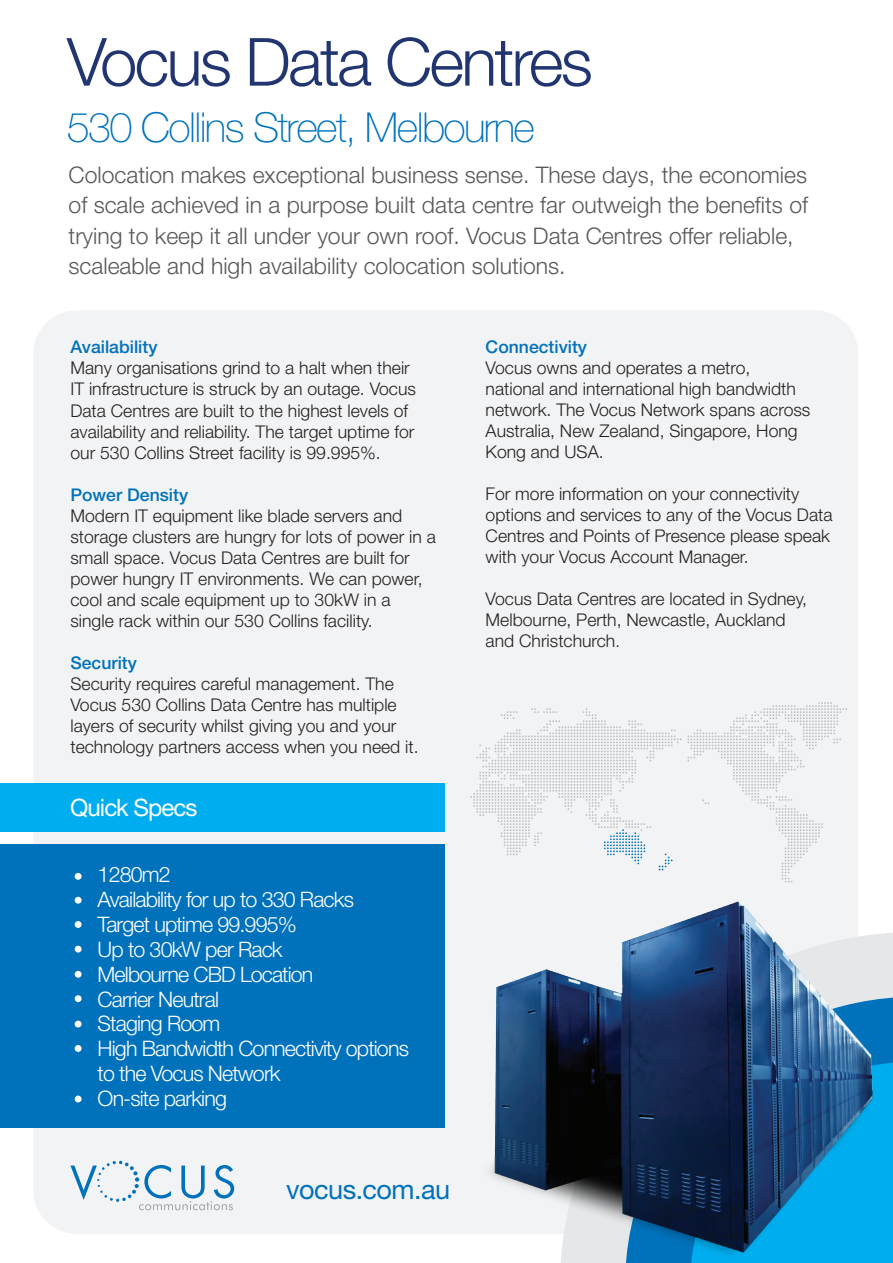
<style>
.page{position:relative;width:893px;height:1263px;background:#fff}
.page>*{position:absolute;margin:0;border:0;box-sizing:border-box;transform-origin:0 0}
.t1{font:300 66.45px "Helvetica Neue LT Std";letter-spacing:-.04em;color:#213570}
.t2{font:100 41.25px "Helvetica Neue LT Std";letter-spacing:-.04em;color:#0072bc}
.t3{font:27px "Helvetica Neue LT Std";letter-spacing:-.02em;color:#0072bc}
.t4{font:24px "Helvetica Neue LT Std";letter-spacing:-.04em;color:#fff}
.t5{font:300 22.8px/30.5px "Helvetica Neue LT Std";color:#57585a}
.t6{font:300 21.3px/24.9px "Helvetica Neue LT Std";letter-spacing:-.04em;color:#fff}
.t7{font:300 17.55px/21px "Helvetica Neue LT Std";color:#231f20}
.t8{font:500 17.55px "Helvetica Neue LT Std";color:#0072bc}
.s1{font-size:16.05px}
</style>
<div class="page">
<div style="left:33px;top:310px;width:825px;height:924px;background:#f2f3f4;border-radius:43px"></div>
<svg style="left:70px;top:1161px;width:164px;height:49px"></svg>
<svg style="left:470px;top:702px;width:377px;height:177px"></svg>
<div style="left:0;top:844px;width:445px;height:284px;background:#0072bc"></div>
<div style="left:0;top:783px;width:445px;height:48px;background:#00aeef"></div>
<img style="left:490px;top:879px;width:403px;height:384px">
<div style="left:75px;top:873px;width:7px;height:7px;background:#fff;border-radius:50%"></div>
<div style="left:75px;top:897px;width:7px;height:7px;background:#fff;border-radius:50%"></div>
<div style="left:75px;top:921px;width:7px;height:7px;background:#fff;border-radius:50%"></div>
<div style="left:75px;top:946px;width:7px;height:6px;background:#fff;border-radius:50%"></div>
<div style="left:75px;top:971px;width:7px;height:7px;background:#fff;border-radius:50%"></div>
<div style="left:75px;top:995px;width:7px;height:7px;background:#fff;border-radius:50%"></div>
<div style="left:75px;top:1021px;width:7px;height:6px;background:#fff;border-radius:50%"></div>
<div style="left:75px;top:1045px;width:7px;height:7px;background:#fff;border-radius:50%"></div>
<div style="left:75px;top:1095px;width:7px;height:7px;background:#fff;border-radius:50%"></div>
<h1 class="t1" style="left:67px;top:21px;width:527px">Vocus Data Centres</h1>
<h2 class="t2" style="left:67px;top:104px;width:470px">530 Collins Street, Melbourne</h2>
<p class="t5" style="left:69px;top:159px;width:741px">Colocation makes exceptional business sense. These days, the economies of scale achieved in a purpose built data centre far outweigh the benefits of trying to keep it all under your own roof. Vocus Data Centres offer reliable, scaleable and high availability colocation solutions.</p>
<p class="t8" style="left:70px;top:337px;width:89px">Availability</p>
<p class="t7" style="left:70px;top:357px;width:347px">Many organisations grind to a halt when their IT infrastructure is struck by an outage. Vocus Data Centres are built to the highest levels of availability and reliability. The target uptime for our 530 Collins Street facility is 99.995%.</p>
<p class="t8" style="left:70px;top:484px;width:119px">Power Density</p>
<p class="t7" style="left:70px;top:505px;width:367px">Modern IT equipment like blade servers and storage clusters are hungry for lots of power in a small space. Vocus Data Centres are built for power hungry IT environments. We can power, cool and scale equipment up to 30kW in a single rack within our 530 Collins facility.</p>
<p class="t8" style="left:70px;top:652px;width:68px">Security</p>
<p class="t7" style="left:70px;top:673px;width:350px">Security requires careful management. The Vocus 530 Collins Data Centre has multiple layers of security whilst giving you and your technology partners access when you need it.</p>
<h3 class="t4" style="left:70px;top:793px;width:129px">Quick Specs</h3>
<p class="t6" style="left:98px;top:862px;width:313px">1280m2<br>Availability for up to 330 Racks<br>Target uptime 99.995%<br>Up to 30kW per Rack<br>Melbourne CBD Location<br>Carrier Neutral<br>Staging Room<br>High Bandwidth Connectivity options to the Vocus Network<br>On-site parking</p>
<h3 class="t3" style="left:286px;top:1173px;width:165px">vocus.com.au</h3>
<p class="t8" style="left:486px;top:336px;width:103px">Connectivity</p>
<p class="t7" style="left:486px;top:357px;width:326px">Vocus owns and operates a metro, national and international high bandwidth network. The Vocus Network spans across Australia, New Zealand, Singapore, Hong Kong and USA.</p>
<p class="t7" style="left:486px;top:483px;width:348px">For more information on your connectivity options and services to any of the Vocus Data Centres and Points of Presence please speak with your Vocus Account Manager.</p>
<p class="t7" style="left:486px;top:588px;width:323px">Vocus Data Centres are located in Sydney,<br>Melbourne, Perth, Newcastle, Auckland and Christchurch<span class="s1">.</span></p>
</div>
